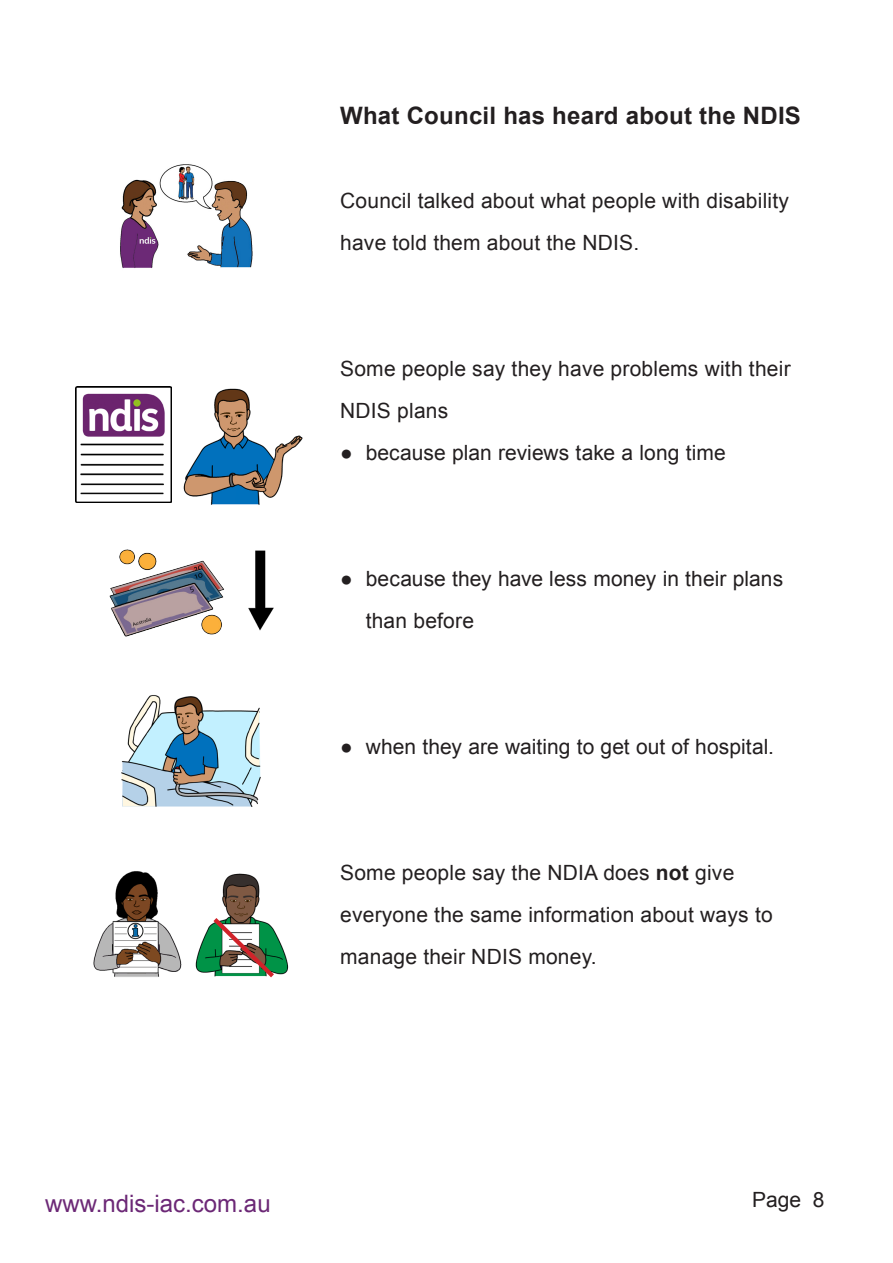
<style>
.page{position:relative;width:893px;height:1263px;background:#fff}
.page>*{position:absolute;margin:0;border:0;box-sizing:border-box;transform-origin:0 0}
.t1{font:700 24px "Arial";letter-spacing:.01em;color:#231f20}
.t2{font:24px "Arial";color:#6c2876}
.t3{font:21px/42px "Arial";letter-spacing:.01em;color:#231f20}
.s1{font-weight:700}
</style>
<div class="page">
<img style="left:120px;top:164px;width:133px;height:104px">
<svg style="left:232px;top:164px;width:21px;height:22px"></svg>
<img style="left:183px;top:388px;width:120px;height:117px">
<img style="left:76px;top:387px;width:95px;height:115px">
<img style="left:109px;top:549px;width:115px;height:88px">
<img style="left:248px;top:550px;width:26px;height:81px">
<img style="left:122px;top:695px;width:139px;height:111px">
<img style="left:93px;top:871px;width:89px;height:106px">
<img style="left:195px;top:873px;width:94px;height:102px">
<svg style="left:209px;top:913px;width:69px;height:65px"></svg>
<h2 class="t1" style="left:340px;top:100px;width:462px">What Council has heard about the NDIS</h2>
<p class="t3" style="left:340px;top:180px;width:450px">Council talked about what people with disability have told them about the NDIS.</p>
<p class="t3" style="left:340px;top:348px;width:452px">Some people say they have problems with their<br>NDIS plans</p>
<p class="t3" style="left:340px;top:432px;width:387px">● because plan reviews take a long time</p>
<p class="t3" style="left:366px;top:558px;width:419px;text-indent:-26px">● because they have less money in their plans than before</p>
<p class="t3" style="left:340px;top:726px;width:435px">● when they are waiting to get out of hospital.</p>
<p class="t3" style="left:340px;top:852px;width:434px">Some people say the NDIA does <span class="s1">not</span> give everyone the same information about ways to manage their NDIS money.</p>
<p class="t2" style="left:45px;top:1188px;width:227px">www.ndis-iac.com.au</p>
<p class="t3" style="left:752px;top:1179px;width:74px">Page 8</p>
</div>
